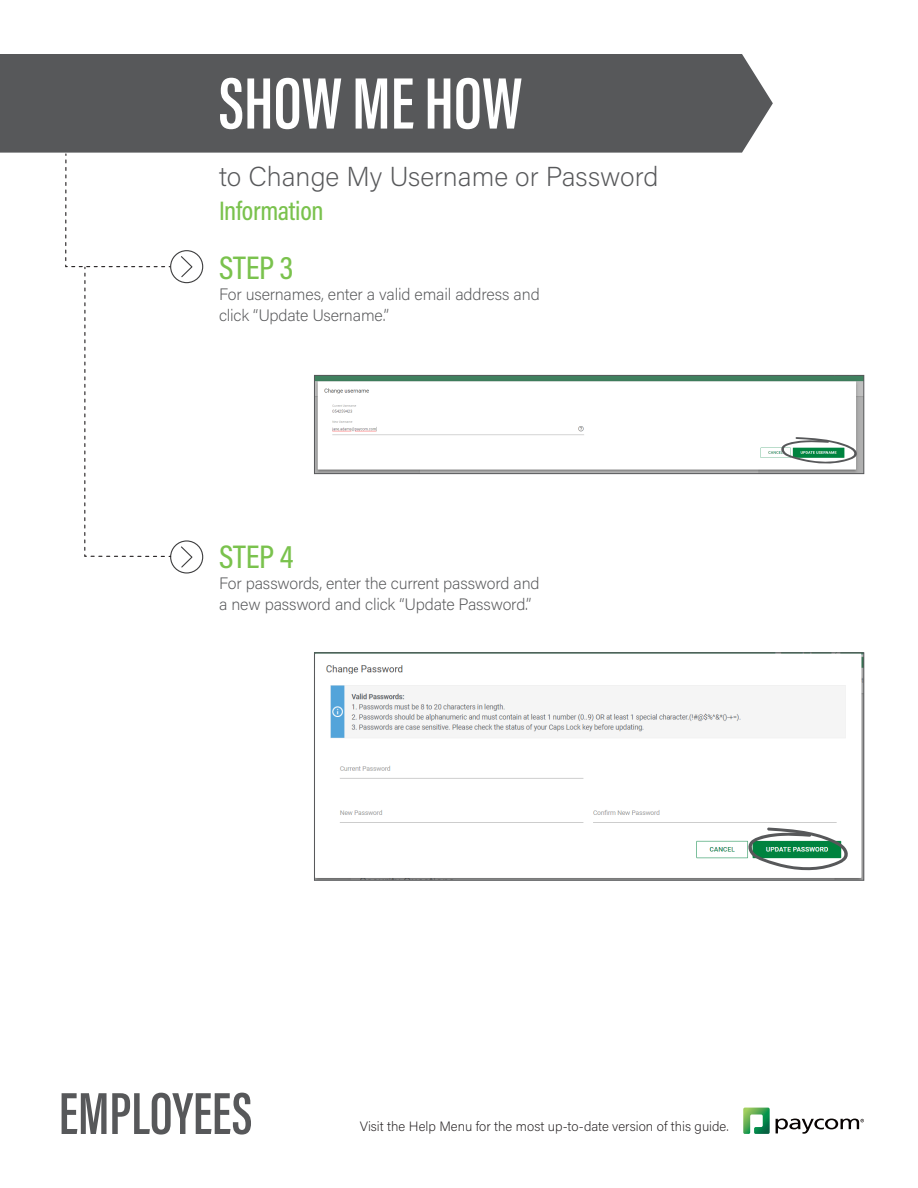
<style>
.page{position:relative;width:918px;height:1188px;background:#fff}
.page>*{position:absolute;margin:0;border:0;box-sizing:border-box;transform-origin:0 0}
.t1{font:600 75px "Acumin Pro Extra Cond";color:#fff}
.t2{font:600 61.05px "Acumin Pro Extra Cond";color:#57585a}
.t3{font:500 33px "Acumin Pro Cond";letter-spacing:-.005em;color:#7ac24d}
.t4{font:200 27.3px "Acumin Pro";color:#57585a}
.t5{font:500 27px "Acumin Pro Cond";letter-spacing:-.01em;color:#7ac24d}
.t6{font:200 16.5px/21px "Acumin Pro";letter-spacing:-.01em;color:#57585a}
.t7{font:200 13.5px "Acumin Pro";color:#231f20}
</style>
<div class="page">
<div style="left:0;top:54px;width:773px;height:99px;background:#57585a"></div>
<svg style="left:743px;top:1108px;width:27px;height:26px"></svg>
<svg style="left:776px;top:1119px;width:88px;height:15px"></svg>
<img style="left:326px;top:655px;width:536px;height:223px">
<div style="left:314px;top:653px;width:550px;height:227px;border:1px solid #57585a"></div>
<div style="left:170px;top:250px;width:33px;height:33px;border:1px solid #3e3e3f;border-radius:50%"></div>
<svg style="left:181px;top:256px;width:12px;height:22px"></svg>
<svg style="left:747px;top:827px;width:102px;height:45px"></svg>
<img style="left:316px;top:377px;width:546px;height:95px">
<div style="left:314px;top:375px;width:550px;height:99px;border:1px solid #57585a"></div>
<svg style="left:171px;top:541px;width:32px;height:32px"></svg>
<div style="left:170px;top:540px;width:33px;height:34px;border:1px solid #3e3e3f;border-radius:50%"></div>
<svg style="left:180px;top:545px;width:14px;height:24px"></svg>
<svg style="left:65px;top:153px;width:107px;height:405px"></svg>
<svg style="left:780px;top:437px;width:78px;height:28px"></svg>
<p class="t1" style="left:219px;top:58px;width:305px">SHOW ME HOW</p>
<p class="t4" style="left:219px;top:157px;width:441px">to Change My Username or Password</p>
<p class="t5" style="left:219px;top:193px;width:106px">Information</p>
<p class="t3" style="left:219px;top:247px;width:76px">STEP 3</p>
<p class="t6" style="left:219px;top:283px;width:322px">For usernames, enter a valid email address and click “Update Username.”</p>
<p class="t3" style="left:219px;top:535px;width:76px">STEP 4</p>
<p class="t6" style="left:219px;top:572px;width:322px">For passwords, enter the current password and a new password and click “Update Password.”</p>
<h2 class="t2" style="left:59px;top:1076px;width:195px">EMPLOYEES</h2>
<p class="t7" style="left:360px;top:1117px;width:370px">Visit the Help Menu for the most up-to-date version of this guide.</p>
</div>
